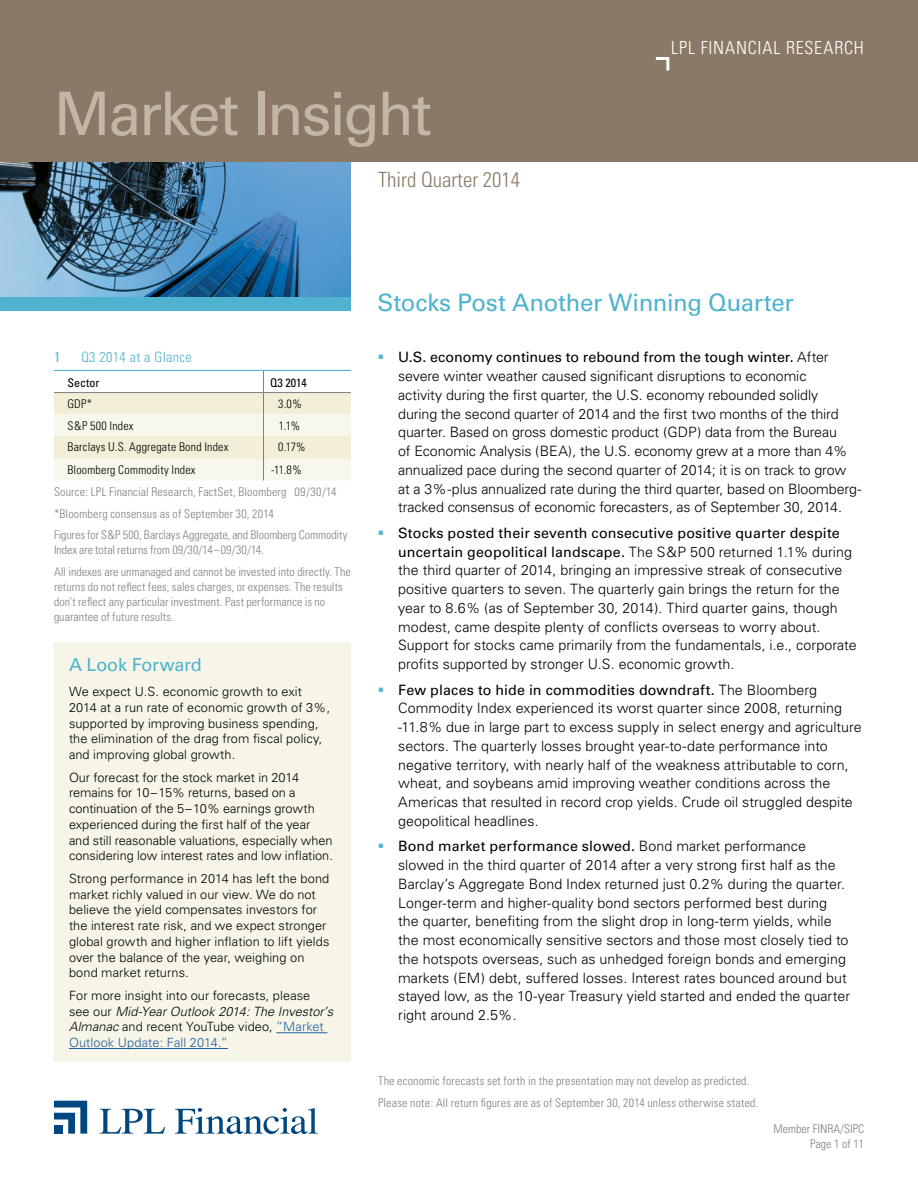
<style>
.page{position:relative;width:918px;height:1188px;background:#fff}
.page>*{position:absolute;margin:0;border:0;box-sizing:border-box;transform-origin:0 0}
.t1{font:60px "Univers";letter-spacing:-.04em;color:#c2b6a8}
.t2{font:24px "Univers";letter-spacing:-.015em;color:#4fb3cf}
.t3{font:300 condensed 21px "Univers";color:#8a7967}
.t4{font:300 condensed 18px "Univers";letter-spacing:.05em;color:#fff}
.t5{font:18px "Univers";letter-spacing:-.01em;color:#4fb3cf}
.t6{font:300 14.25px/18.8px "Univers";color:#000}
.t7{font:300 condensed 14.25px "Univers";letter-spacing:.025em;color:#4fb3cf}
.t8{font:condensed 14.25px "Univers";color:#4fb3cf}
.t9{font:300 12.75px/15.8px "Univers";letter-spacing:.005em;color:#000}
.t10{font:300 condensed 12px/21.8px "Univers";letter-spacing:.01em;color:#807f83}
.t11{font:300 condensed 12px "Univers";letter-spacing:.015em;color:#000}
.t12{font:condensed 12px "Univers";color:#000}
.s1{font-style:italic}
.s2{color:#215e9e}
.s3{color:#4fb3cf}
.s4{font-weight:400}
</style>
<div class="page">
<img style="left:0;top:162px;width:351px;height:135px">
<div style="left:0;top:0;width:918px;height:162px;background:#8a7967"></div>
<div style="left:0;top:297px;width:351px;height:13px;background:#4fb3cf"></div>
<svg style="left:100px;top:1109px;width:65px;height:25px"></svg>
<svg style="left:175px;top:1108px;width:143px;height:26px"></svg>
<svg style="left:54px;top:1101px;width:33px;height:33px"></svg>
<div style="left:54px;top:1125px;width:9px;height:9px;background:#00467f"></div>
<svg style="left:655px;top:57px;width:15px;height:14px"></svg>
<div style="left:54px;top:642px;width:297px;height:420px;background:#f7f5e8"></div>
<hr style="left:276px;top:1032px;width:51px;height:1px;background:#215e9e">
<hr style="left:69px;top:1048px;width:159px;height:1px;background:#215e9e">
<hr style="left:54px;top:370px;width:297px;height:1px;background:#4fb3cf">
<svg style="left:54px;top:371px;width:297px;height:110px"></svg>
<hr style="left:54px;top:392px;width:210px;height:1px;background:#807f83">
<hr style="left:264px;top:392px;width:87px;height:1px;background:#807f83">
<h1 class="t1" style="left:54px;top:78px;width:379px">Market Insight</h1>
<h3 class="t3" style="left:378px;top:167px;width:144px">Third Quarter 2014</h3>
<p class="t4" style="left:671px;top:37px;width:194px">LPL FINANCIAL RESEARCH</p>
<p class="t8" style="left:54px;top:348px;width:8px">1</p>
<p class="t7" style="left:81px;top:349px;width:112px">Q3 2014 at a Glance</p>
<p class="t12" style="left:68px;top:375px;width:34px">Sector</p>
<p class="t12" style="left:270px;top:375px;width:38px">Q3 2014</p>
<p class="t11" style="left:68px;top:397px;width:26px">GDP*</p>
<p class="t11" style="left:278px;top:397px;width:25px">3.0%</p>
<p class="t11" style="left:68px;top:418px;width:68px">S&amp;P 500 Index</p>
<p class="t11" style="left:279px;top:418px;width:23px">1.1%</p>
<p class="t11" style="left:68px;top:440px;width:162px">Barclays U.S. Aggregate Bond Index</p>
<p class="t11" style="left:278px;top:440px;width:29px">0.17%</p>
<p class="t11" style="left:68px;top:463px;width:130px">Bloomberg Commodity Index</p>
<p class="t11" style="left:271px;top:463px;width:32px">-11.8%</p>
<p class="t10" style="left:54px;top:481px;width:295px">Source: LPL Financial Research, FactSet, Bloomberg 09/30/14 *Bloomberg consensus as of September 30, 2014<br>Figures for S&amp;P 500, Barclays Aggregate, and Bloomberg Commodity</p>
<p class="t10" style="left:54px;top:539px;width:298px">Index are total returns from 09/30/14–09/30/14.<br>All indexes are unmanaged and cannot be invested into directly. The</p>
<p class="t10" style="left:54px;top:580px;width:290px;line-height:15px">returns do not reflect fees, sales charges, or expenses. The results don’t reflect any particular investment. Past performance is no guarantee of future results.</p>
<p class="t5" style="left:69px;top:654px;width:134px">A Look Forward</p>
<p class="t9" style="left:69px;top:684px;width:263px">We expect U.S. economic growth to exit 2014 at a run rate of economic growth of 3%, supported by improving business spending, the elimination of the drag from fiscal policy, and improving global growth.</p>
<p class="t9" style="left:69px;top:769px;width:265px">Our forecast for the stock market in 2014 remains for 10–15% returns, based on a continuation of the 5–10% earnings growth experienced during the first half of the year and still reasonable valuations, especially when considering low interest rates and low inflation.</p>
<p class="t9" style="left:69px;top:871px;width:262px">Strong performance in 2014 has left the bond market richly valued in our view. We do not believe the yield compensates investors for the interest rate risk, and we expect stronger global growth and higher inflation to lift yields over the balance of the year, weighing on bond market returns.</p>
<p class="t9" style="left:69px;top:988px;width:266px">For more insight into our forecasts, please see our <span class="s1">Mid-Year Outlook 2014: The Investor’s Almanac</span> and recent YouTube video, <span class="s2">”Market Outlook Update: Fall 2014.”</span></p>
<h2 class="t2" style="left:378px;top:288px;width:418px">Stocks Post Another Winning Quarter</h2>
<p class="t6" style="left:398px;top:348px;width:465px;text-indent:-20px"><span class="s3">▪</span> <span class="s4">U.S. economy continues to rebound from the tough winter.</span> After severe winter weather caused significant disruptions to economic<br>activity during the first quarter, the U.S. economy rebounded solidly<br>during the second quarter of 2014 and the first two months of the third quarter. Based on gross domestic product (GDP) data from the Bureau<br>of Economic Analysis (BEA), the U.S. economy grew at a more than 4% annualized pace during the second quarter of 2014; it is on track to grow at a 3%-plus annualized rate during the third quarter, based on Bloomberg&shy;tracked consensus of economic forecasters, as of September 30, 2014.</p>
<p class="t6" style="left:398px;top:523px;width:460px;text-indent:-20px"><span class="s3">▪</span> <span class="s4">Stocks posted their seventh consecutive positive quarter despite uncertain geopolitical landscape.</span> The S&amp;P 500 returned 1.1% during the third quarter of 2014, bringing an impressive streak of consecutive positive quarters to seven. The quarterly gain brings the return for the year to 8.6% (as of September 30, 2014). Third quarter gains, though modest, came despite plenty of conflicts overseas to worry about.<br>Support for stocks came primarily from the fundamentals, i.e., corporate profits supported by stronger U.S. economic growth.</p>
<p class="t6" style="left:398px;top:680px;width:465px;text-indent:-20px"><span class="s3">▪</span> <span class="s4">Few places to hide in commodities downdraft.</span> The Bloomberg Commodity Index experienced its worst quarter since 2008, returning -11.8% due in large part to excess supply in select energy and agriculture sectors. The quarterly losses brought year-to-date performance into negative territory, with nearly half of the weakness attributable to corn, wheat, and soybeans amid improving weather conditions across the Americas that resulted in record crop yields. Crude oil struggled despite geopolitical headlines.</p>
<p class="t6" style="left:398px;top:837px;width:453px;text-indent:-20px"><span class="s3">▪</span> <span class="s4">Bond market performance slowed.</span> Bond market performance slowed in the third quarter of 2014 after a very strong first half as the Barclay’s Aggregate Bond Index returned just 0.2% during the quarter.<br>Longer-term and higher-quality bond sectors performed best during the quarter, benefiting from the slight drop in long-term yields, while the most economically sensitive sectors and those most closely tied to the hotspots overseas, such as unhedged foreign bonds and emerging markets (EM) debt, suffered losses. Interest rates bounced around but stayed low, as the 10-year Treasury yield started and ended the quarter right around 2.5%.</p>
<p class="t10" style="left:378px;top:1070px;width:382px">The economic forecasts set forth in the presentation may not develop as predicted.<br>Please note: All return figures are as of September 30, 2014 unless otherwise stated.</p>
<p class="t10" style="left:773px;top:1122px;width:92px;line-height:14.4px;text-align:right">Member FINRA/SIPC<br>Page 1 of 11</p>
</div>
